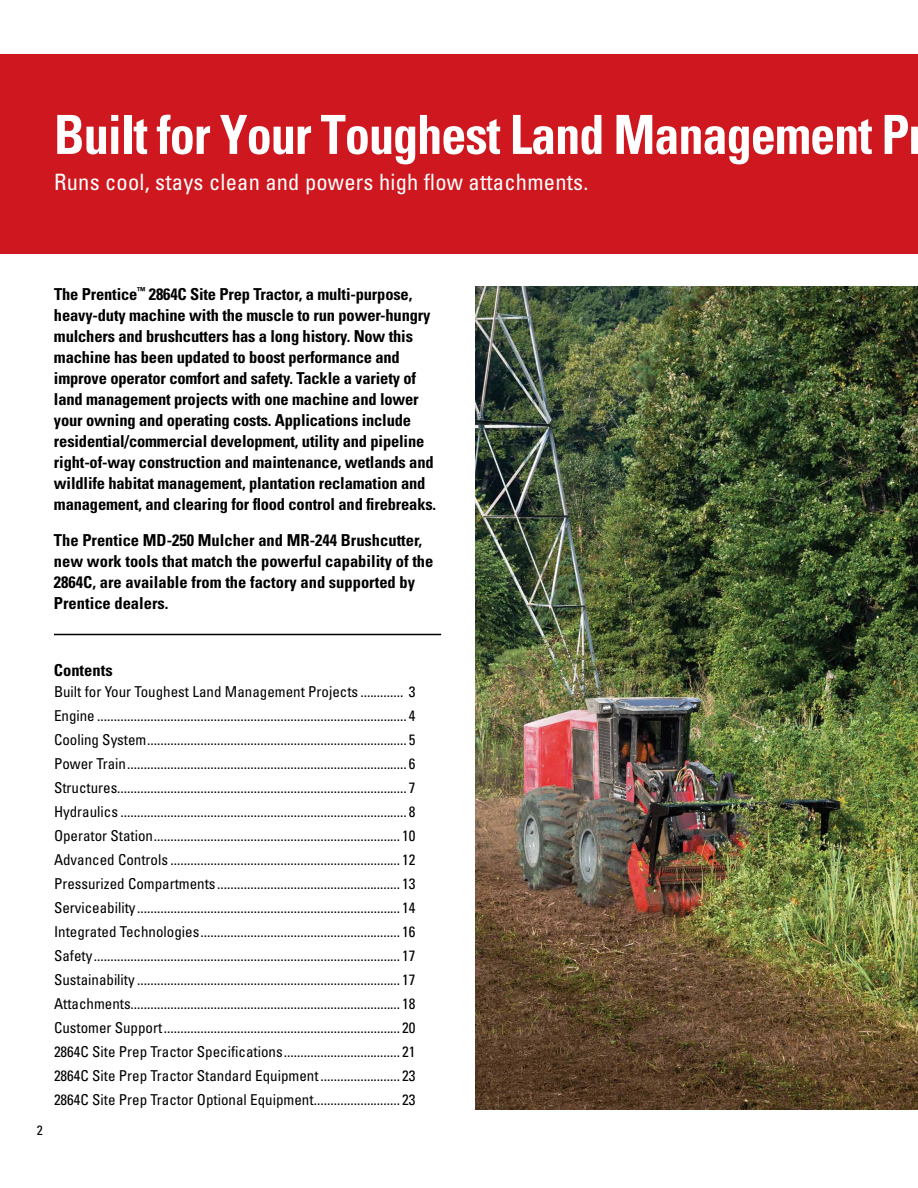
<style>
.page{position:relative;width:918px;height:1188px;background:#fff}
.page>*{position:absolute;margin:0;border:0;box-sizing:border-box;transform-origin:0 0}
.t1{font:700 condensed 54px "Univers";letter-spacing:-.02em;color:#fff;scale:.93 1}
.t2{font:condensed 22.5px "Univers";letter-spacing:.01em;color:#fff}
.t3{font:700 condensed 16.5px/21px "Univers";letter-spacing:-.01em;color:#000}
.t4{font:condensed 15px/24px "Univers";color:#000;text-align:justify}
.t5{font:condensed 13.5px "Univers";color:#000}
</style>
<div class="page">
<img style="left:475px;top:287px;width:443px;height:822px">
<div style="left:0;top:54px;width:918px;height:200px;background:#ce171e"></div>
<hr style="left:54px;top:634px;width:387px;height:1px;background:#000">
<h1 class="t1" style="left:54px;top:102px;width:938px">Built for Your Toughest Land Management Pr</h1>
<h2 class="t2" style="left:54px;top:167px;width:536px">Runs cool, stays clean and powers high flow attachments.</h2>
<p class="t3" style="left:54px;top:283px;width:384px">The Prentice<sup>™</sup> 2864C Site Prep Tractor, a multi-purpose, heavy-duty machine with the muscle to run power-hungry mulchers and brushcutters has a long history. Now this machine has been updated to boost performance and improve operator comfort and safety. Tackle a variety of land management projects with one machine and lower your owning and operating costs. Applications include residential/commercial development, utility and pipeline right-of-way construction and maintenance, wetlands and wildlife habitat management, plantation reclamation and management, and clearing for flood control and firebreaks.</p>
<p class="t3" style="left:54px;top:529px;width:381px">The Prentice MD-250 Mulcher and MR-244 Brushcutter, new work tools that match the powerful capability of the 2864C, are available from the factory and supported by Prentice dealers.</p>
<p class="t5" style="left:37px;top:1122px;width:7px">2</p>
<p class="t3" style="left:54px;top:659px;width:60px">Contents</p>
<p class="t4" style="left:54px;top:679px;width:363px">Built for Your Toughest Land Management Projects ............. 3<br>Engine ............................................................................................. 4<br>Cooling System.............................................................................. 5<br>Power Train.................................................................................... 6<br>Structures....................................................................................... 7<br>Hydraulics ...................................................................................... 8<br>Operator Station.......................................................................... 10<br>Advanced Controls ..................................................................... 12<br>Pressurized Compartments....................................................... 13<br>Serviceability............................................................................... 14<br>Integrated Technologies............................................................ 16<br>Safety............................................................................................ 17<br>Sustainability ............................................................................... 17<br>Attachments................................................................................. 18<br>Customer Support....................................................................... 20<br>2864C Site Prep Tractor Specifications................................... 21<br>2864C Site Prep Tractor Standard Equipment........................ 23<br>2864C Site Prep Tractor Optional Equipment.......................... 23</p>
</div>
